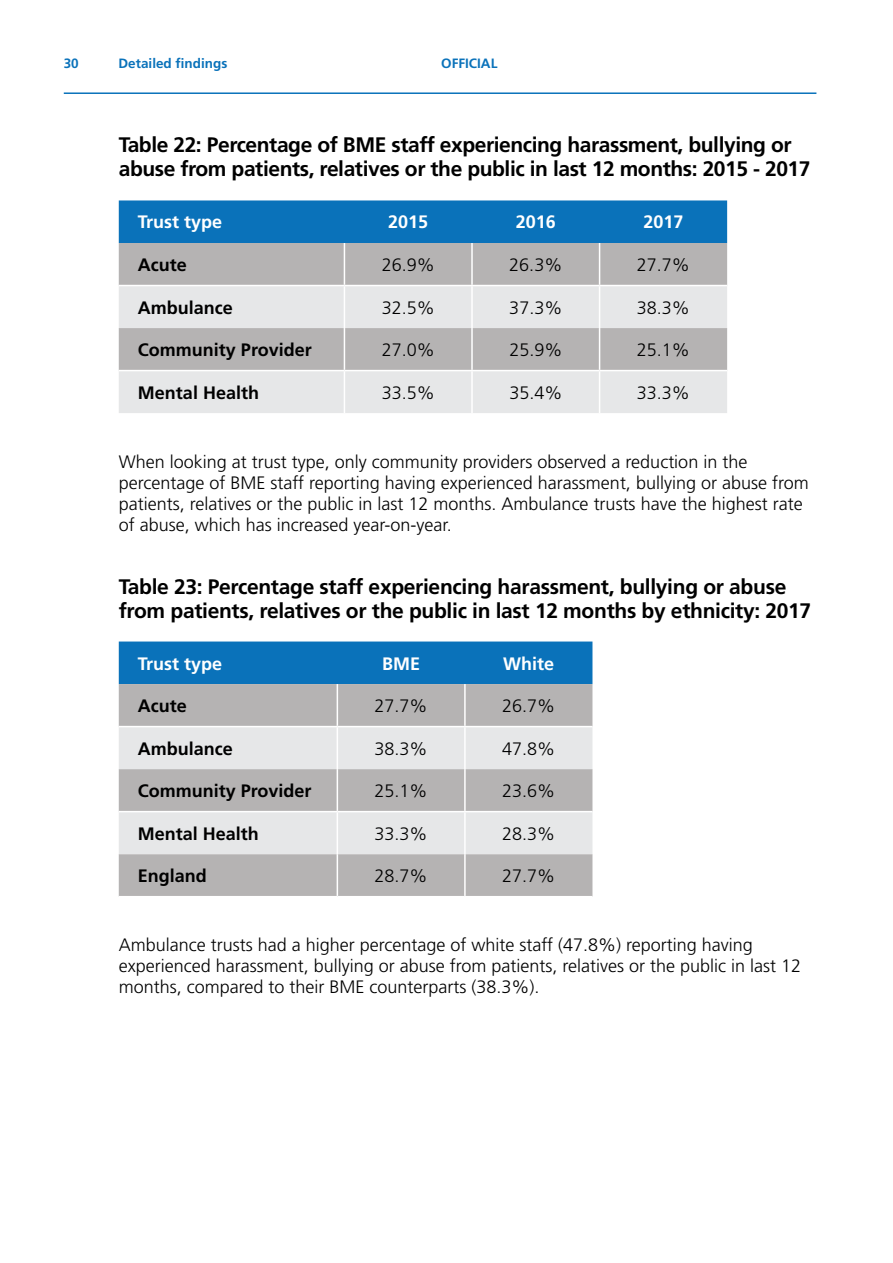
<style>
.page{position:relative;width:893px;height:1263px;background:#fff}
.page>*{position:absolute;margin:0;border:0;box-sizing:border-box;transform-origin:0 0}
.t1{font:700 21px/24px "Frutiger LT Std";letter-spacing:-.02em;color:#000}
.t2{font:300 18px/21px "Frutiger LT Std";color:#000}
.t3{font:700 18px "Frutiger LT Std";color:#000}
.t4{font:700 18px "Frutiger LT Std";color:#fff}
.t5{font:700 13.5px "Frutiger LT Std";color:#0a72ba}
</style>
<div class="page">
<div style="left:119px;top:200px;width:608px;height:43px;background:#0a72ba"></div>
<div style="left:119px;top:243px;width:608px;height:42px;background:#b5b3b3"></div>
<svg style="left:119px;top:286px;width:608px;height:127px;background:#d5d5d6"></svg>
<hr style="left:344px;top:243px;width:1px;height:42px;background:#fff">
<hr style="left:471px;top:243px;width:2px;height:42px;background:#fff">
<hr style="left:344px;top:286px;width:1px;height:42px;background:#fff">
<hr style="left:471px;top:286px;width:2px;height:42px;background:#fff">
<hr style="left:344px;top:328px;width:1px;height:42px;background:#fff">
<hr style="left:471px;top:328px;width:2px;height:42px;background:#fff">
<hr style="left:119px;top:370px;width:225px;height:1px;background:#fff">
<hr style="left:344px;top:370px;width:128px;height:1px;background:#fff">
<hr style="left:472px;top:370px;width:128px;height:1px;background:#fff">
<hr style="left:344px;top:371px;width:1px;height:42px;background:#fff">
<hr style="left:471px;top:371px;width:2px;height:42px;background:#fff">
<hr style="left:599px;top:243px;width:1px;height:42px;background:#fff">
<hr style="left:599px;top:286px;width:1px;height:42px;background:#fff">
<hr style="left:599px;top:328px;width:1px;height:42px;background:#fff">
<hr style="left:599px;top:371px;width:1px;height:42px;background:#fff">
<hr style="left:600px;top:370px;width:127px;height:1px;background:#fff">
<div style="left:119px;top:641px;width:473px;height:43px;background:#0a72ba"></div>
<div style="left:119px;top:684px;width:473px;height:212px;background:#b5b3b3"></div>
<svg style="left:119px;top:727px;width:473px;height:127px;background:#d5d5d6"></svg>
<hr style="left:337px;top:684px;width:1px;height:42px;background:#fff">
<hr style="left:119px;top:726px;width:218px;height:1px;background:#fff">
<hr style="left:337px;top:726px;width:128px;height:1px;background:#fff">
<hr style="left:337px;top:727px;width:1px;height:42px;background:#fff">
<hr style="left:337px;top:769px;width:1px;height:42px;background:#fff">
<hr style="left:119px;top:811px;width:218px;height:1px;background:#fff">
<hr style="left:337px;top:811px;width:128px;height:1px;background:#fff">
<hr style="left:337px;top:812px;width:1px;height:42px;background:#fff">
<hr style="left:337px;top:854px;width:1px;height:42px;background:#fff">
<hr style="left:464px;top:684px;width:2px;height:42px;background:#fff">
<hr style="left:464px;top:727px;width:2px;height:42px;background:#fff">
<hr style="left:464px;top:769px;width:2px;height:42px;background:#fff">
<hr style="left:464px;top:812px;width:2px;height:42px;background:#fff">
<hr style="left:464px;top:854px;width:2px;height:42px;background:#fff">
<hr style="left:465px;top:726px;width:127px;height:1px;background:#fff">
<hr style="left:465px;top:811px;width:127px;height:1px;background:#fff">
<hr style="left:64px;top:92px;width:752px;height:2px;background:#0a72ba">
<p class="t5" style="left:64px;top:56px;width:17px">30</p>
<p class="t5" style="left:119px;top:56px;width:110px">Detailed findings</p>
<p class="t5" style="left:441px;top:56px;width:58px">OFFICIAL</p>
<p class="t1" style="left:119px;top:133px;width:693px">Table 22: Percentage of BME staff experiencing harassment, bullying or abuse from patients, relatives or the public in last 12 months: 2015 - 2017</p>
<p class="t4" style="left:138px;top:212px;width:86px">Trust type</p>
<p class="t4" style="left:388px;top:212px;width:42px">2015</p>
<p class="t4" style="left:516px;top:212px;width:42px">2016</p>
<p class="t4" style="left:643px;top:212px;width:42px">2017</p>
<p class="t3" style="left:138px;top:254px;width:50px">Acute</p>
<p class="t2" style="left:382px;top:255px;width:55px">26.9%</p>
<p class="t2" style="left:509px;top:255px;width:55px">26.3%</p>
<p class="t2" style="left:637px;top:255px;width:55px">27.7%</p>
<p class="t3" style="left:138px;top:297px;width:97px">Ambulance</p>
<p class="t2" style="left:382px;top:297px;width:55px">32.5%</p>
<p class="t2" style="left:509px;top:297px;width:55px">37.3%</p>
<p class="t2" style="left:637px;top:297px;width:55px">38.3%</p>
<p class="t3" style="left:138px;top:339px;width:175px">Community Provider</p>
<p class="t2" style="left:382px;top:340px;width:55px">27.0%</p>
<p class="t2" style="left:509px;top:340px;width:55px">25.9%</p>
<p class="t2" style="left:637px;top:340px;width:55px">25.1%</p>
<p class="t3" style="left:138px;top:382px;width:123px">Mental Health</p>
<p class="t2" style="left:382px;top:382px;width:55px">33.5%</p>
<p class="t2" style="left:509px;top:382px;width:55px">35.4%</p>
<p class="t2" style="left:637px;top:382px;width:55px">33.3%</p>
<p class="t2" style="left:119px;top:451px;width:691px">When looking at trust type, only community providers observed a reduction in the percentage of BME staff reporting having experienced harassment, bullying or abuse from patients, relatives or the public in last 12 months. Ambulance trusts have the highest rate of abuse, which has increased year-on-year.</p>
<p class="t1" style="left:119px;top:574px;width:694px">Table 23: Percentage staff experiencing harassment, bullying or abuse from patients, relatives or the public in last 12 months by ethnicity: 2017</p>
<p class="t4" style="left:138px;top:653px;width:86px">Trust type</p>
<p class="t4" style="left:382px;top:653px;width:39px">BME</p>
<p class="t4" style="left:503px;top:653px;width:53px">White</p>
<p class="t3" style="left:138px;top:695px;width:50px">Acute</p>
<p class="t2" style="left:375px;top:696px;width:55px">27.7%</p>
<p class="t2" style="left:502px;top:696px;width:55px">26.7%</p>
<p class="t3" style="left:138px;top:738px;width:97px">Ambulance</p>
<p class="t2" style="left:375px;top:738px;width:55px">38.3%</p>
<p class="t2" style="left:502px;top:738px;width:55px">47.8%</p>
<p class="t3" style="left:138px;top:780px;width:175px">Community Provider</p>
<p class="t2" style="left:375px;top:781px;width:55px">25.1%</p>
<p class="t2" style="left:502px;top:781px;width:55px">23.6%</p>
<p class="t3" style="left:138px;top:823px;width:123px">Mental Health</p>
<p class="t2" style="left:375px;top:823px;width:55px">33.3%</p>
<p class="t2" style="left:502px;top:823px;width:55px">28.3%</p>
<p class="t3" style="left:138px;top:865px;width:71px">England</p>
<p class="t2" style="left:375px;top:866px;width:55px">28.7%</p>
<p class="t2" style="left:502px;top:866px;width:55px">27.7%</p>
<p class="t2" style="left:119px;top:934px;width:684px">Ambulance trusts had a higher percentage of white staff (47.8%) reporting having experienced harassment, bullying or abuse from patients, relatives or the public in last 12 months, compared to their BME counterparts (38.3%).</p>
</div>
